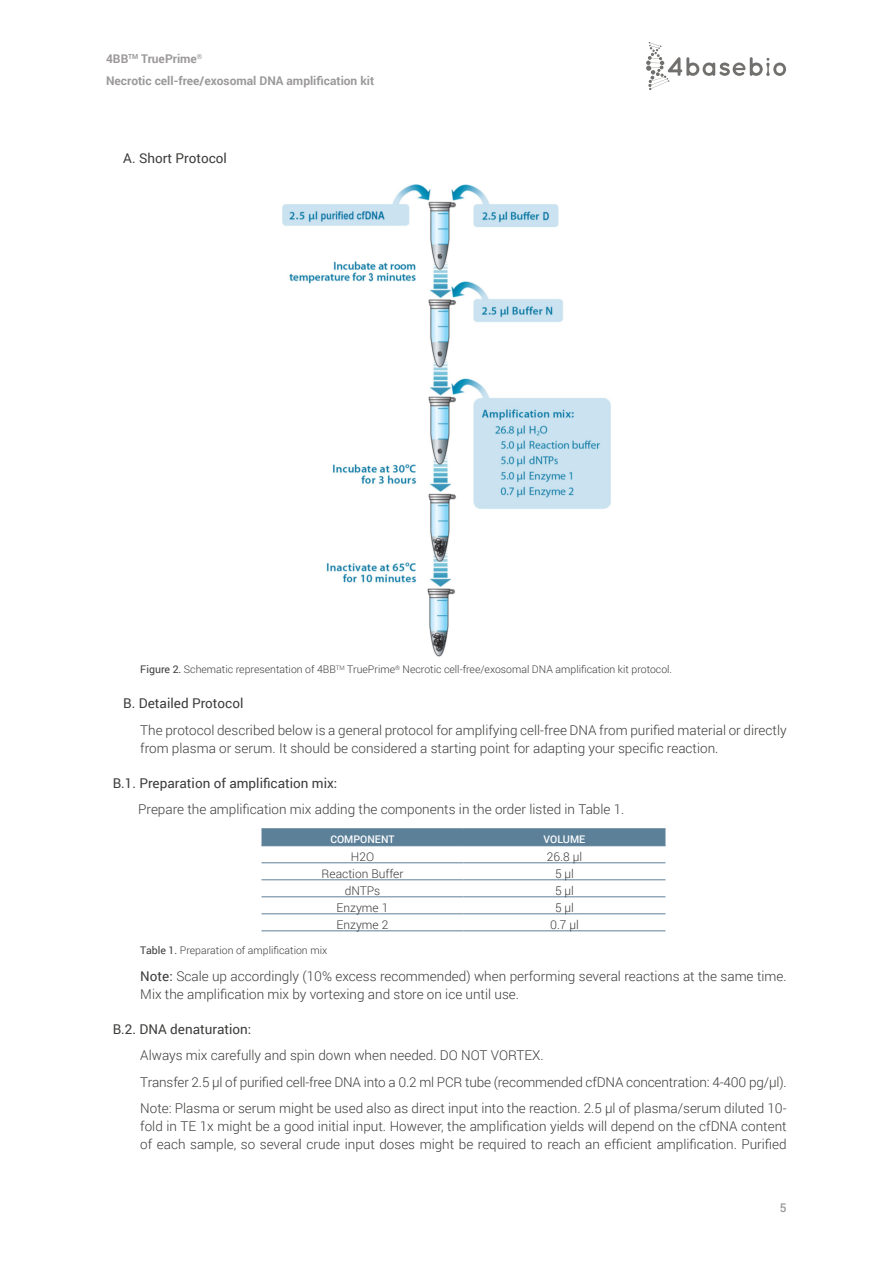
<style>
.page{position:relative;width:893px;height:1263px;background:#fff}
.page>*{position:absolute;margin:0;border:0;box-sizing:border-box;transform-origin:0 0}
.t1{font:300 13.5px/18px "Roboto";color:#3c3c3b}
.t2{font:13.5px "Roboto";color:#3c3c3b}
.t3{font:700 12px/22.2px "Roboto";color:#9c9999}
.t4{font:300 12px "Roboto";color:#3c3c3b}
.t5{font:500 12px "Roboto";color:#9c9999}
.t6{font:300 10.5px "Roboto";color:#3c3c3b}
.t7{font:500 10.5px "Roboto";color:#fff}
.s1{font-weight:400}
</style>
<div class="page">
<svg style="left:646px;top:42px;width:140px;height:48px"></svg>
<div style="left:261px;top:829px;width:404px;height:16px;background:#5d8099"></div>
<hr style="left:261px;top:828px;width:202px;height:1px;background:#5d8099">
<hr style="left:463px;top:828px;width:202px;height:1px;background:#5d8099">
<hr style="left:261px;top:845px;width:202px;height:1px;background:#5d8099">
<hr style="left:261px;top:862px;width:202px;height:1px;background:#5d8099">
<hr style="left:261px;top:879px;width:202px;height:1px;background:#5d8099">
<hr style="left:261px;top:896px;width:202px;height:1px;background:#5d8099">
<hr style="left:261px;top:913px;width:202px;height:1px;background:#5d8099">
<hr style="left:261px;top:930px;width:202px;height:1px;background:#5d8099">
<hr style="left:463px;top:845px;width:202px;height:1px;background:#5d8099">
<hr style="left:463px;top:862px;width:202px;height:1px;background:#5d8099">
<hr style="left:463px;top:879px;width:202px;height:1px;background:#5d8099">
<hr style="left:463px;top:896px;width:202px;height:1px;background:#5d8099">
<hr style="left:463px;top:913px;width:202px;height:1px;background:#5d8099">
<hr style="left:463px;top:930px;width:202px;height:1px;background:#5d8099">
<img style="left:282px;top:184px;width:329px;height:473px">
<p class="t3" style="left:106px;top:47px;width:270px">4BB<sup>TM</sup> TruePrime<sup>®<br></sup>Necrotic cell-free/exosomal DNA amplification kit</p>
<p class="t2" style="left:123px;top:149px;width:105px">A. Short Protocol</p>
<p class="t6" style="left:140px;top:662px;width:533px"><span class="s1">Figure 2.</span> Schematic representation of 4BB<sup>TM</sup> TruePrime<sup>®</sup> Necrotic cell-free/exosomal DNA amplification kit protocol.</p>
<p class="t2" style="left:123px;top:694px;width:122px">B. Detailed Protocol</p>
<p class="t1" style="left:140px;top:720px;width:648px">The protocol described below is a general protocol for amplifying cell-free DNA from purified material or directly from plasma or serum. It should be considered a starting point for adapting your specific reaction.</p>
<p class="t2" style="left:113px;top:773px;width:226px">B.1. Preparation of amplification mix:</p>
<p class="t1" style="left:138px;top:800px;width:488px">Prepare the amplification mix adding the components in the order listed in Table 1.</p>
<p class="t7" style="left:330px;top:832px;width:66px">COMPONENT</p>
<p class="t7" style="left:544px;top:832px;width:43px">VOLUME</p>
<p class="t4" style="left:351px;top:848px;width:25px">H2O</p>
<p class="t4" style="left:547px;top:848px;width:37px">26.8 μl</p>
<p class="t4" style="left:322px;top:865px;width:83px">Reaction Buffer</p>
<p class="t4" style="left:555px;top:865px;width:20px">5 μl</p>
<p class="t4" style="left:345px;top:882px;width:37px">dNTPs</p>
<p class="t4" style="left:555px;top:882px;width:20px">5 μl</p>
<p class="t4" style="left:337px;top:899px;width:53px">Enzyme 1</p>
<p class="t4" style="left:555px;top:899px;width:20px">5 μl</p>
<p class="t4" style="left:337px;top:916px;width:53px">Enzyme 2</p>
<p class="t4" style="left:550px;top:916px;width:30px">0.7 μl</p>
<p class="t6" style="left:140px;top:943px;width:188px"><span class="s1">Table 1.</span> Preparation of amplification mix</p>
<p class="t1" style="left:140px;top:966px;width:648px"><span class="s1">Note:</span> Scale up accordingly (10% excess recommended) when performing several reactions at the same time.<br>Mix the amplification mix by vortexing and store on ice until use.</p>
<p class="t2" style="left:113px;top:1019px;width:140px">B.2. DNA denaturation:</p>
<p class="t1" style="left:140px;top:1041px;width:648px;line-height:26.5px">Always mix carefully and spin down when needed. DO NOT VORTEX.<br>Transfer 2.5 μl of purified cell-free DNA into a 0.2 ml PCR tube (recommended cfDNA concentration: 4-400 pg/μl).<br>Note: Plasma or serum might be used also as direct input into the reaction. 2.5 μl of plasma/serum diluted 10-</p>
<p class="t1" style="left:140px;top:1117px;width:648px">fold in TE 1x might be a good initial input. However, the amplification yields will depend on the cfDNA content of each sample, so several crude input doses might be required to reach an efficient amplification. Purified</p>
<p class="t5" style="left:780px;top:1199px;width:8px">5</p>
</div>
